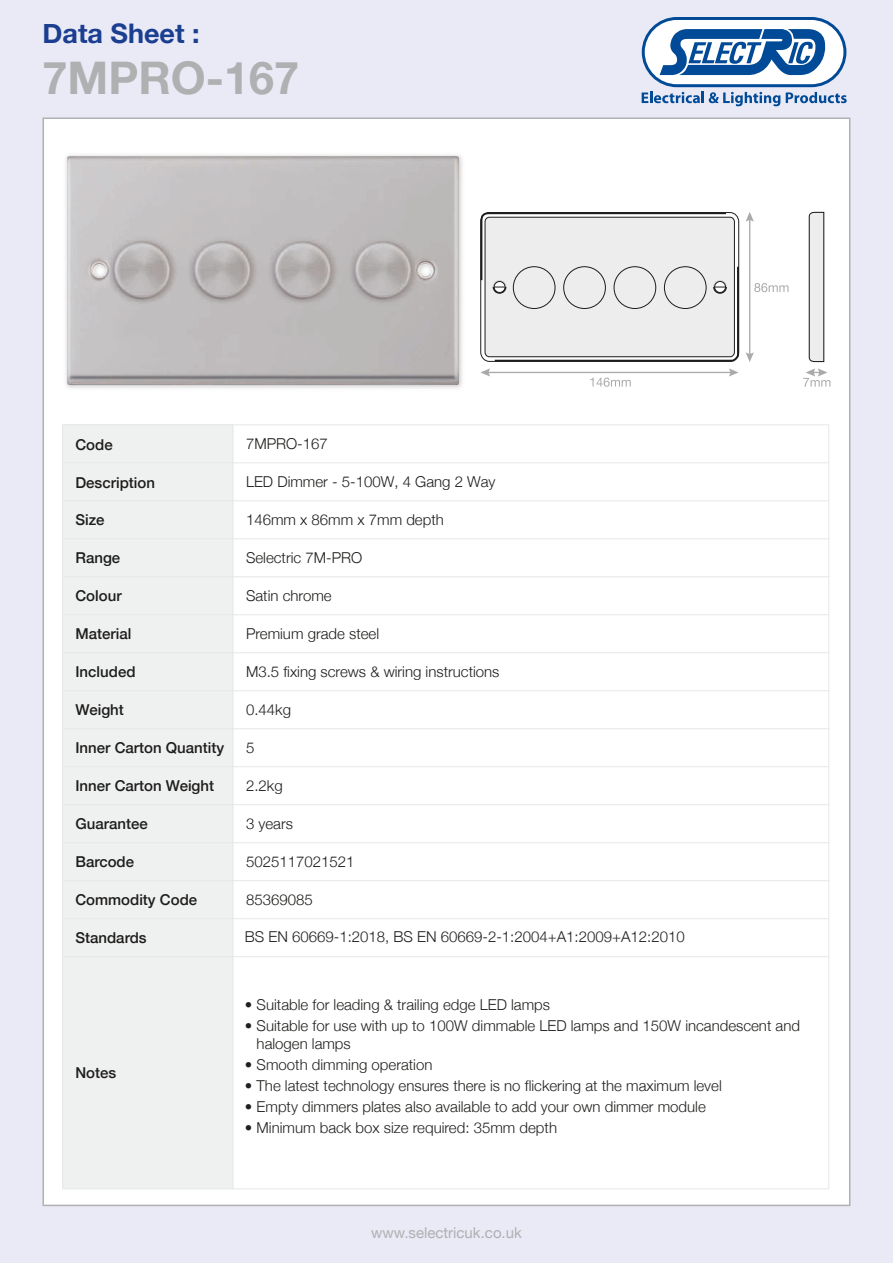
<style>
.page{position:relative;width:893px;height:1263px;background:#e9eaf6}
.page>*{position:absolute;margin:0;border:0;box-sizing:border-box;transform-origin:0 0}
.t1{font:700 45px "Helvetica Neue";color:#afb0b1}
.t2{font:700 27px "Helvetica Neue";color:#1b3e90}
.t3{font:300 15px/18px "Helvetica Neue";color:#20201e}
.t4{font:300 15px "Helvetica Neue";color:#1d1d1b}
.t5{font:500 15px "Helvetica Neue";color:#1d1d1b}
.t6{font:300 15px "Helvetica Neue";color:#1f1f1d}
.t7{font:15px "Helvetica Neue";color:#afb0b1}
</style>
<div class="page">
<div style="left:44px;top:119px;width:805px;height:1086px;background:#fff"></div>
<svg style="left:642px;top:17px;width:205px;height:89px"></svg>
<img style="left:65px;top:155px;width:397px;height:233px">
<img style="left:67px;top:156px;width:392px;height:229px">
<svg style="left:746px;top:212px;width:42px;height:150px"></svg>
<svg style="left:803px;top:368px;width:27px;height:19px"></svg>
<svg style="left:809px;top:212px;width:15px;height:150px;background:#d5d5d5"></svg>
<svg style="left:480px;top:212px;width:260px;height:175px"></svg>
<div style="left:513px;top:267px;width:42px;height:41px;background:#ededed;border-radius:50%"></div>
<div style="left:513px;top:266px;width:42px;height:43px;border:1px solid #1d1d1b;border-radius:50%"></div>
<div style="left:564px;top:267px;width:41px;height:41px;background:#ededed;border-radius:50%"></div>
<div style="left:563px;top:266px;width:43px;height:43px;border:1px solid #1d1d1b;border-radius:50%"></div>
<div style="left:614px;top:267px;width:42px;height:41px;background:#ededed;border-radius:50%"></div>
<div style="left:614px;top:266px;width:42px;height:43px;border:1px solid #1d1d1b;border-radius:50%"></div>
<div style="left:664px;top:267px;width:42px;height:41px;background:#ededed;border-radius:50%"></div>
<div style="left:664px;top:266px;width:42px;height:43px;border:1px solid #1d1d1b;border-radius:50%"></div>
<div style="left:62px;top:425px;width:171px;height:38px;background:#eff0f0"></div>
<div style="left:62px;top:463px;width:171px;height:38px;background:#eff0f0"></div>
<div style="left:62px;top:501px;width:171px;height:38px;background:#eff0f0"></div>
<div style="left:62px;top:539px;width:171px;height:38px;background:#eff0f0"></div>
<div style="left:62px;top:577px;width:171px;height:38px;background:#eff0f0"></div>
<div style="left:62px;top:615px;width:171px;height:38px;background:#eff0f0"></div>
<div style="left:62px;top:653px;width:171px;height:38px;background:#eff0f0"></div>
<div style="left:62px;top:691px;width:171px;height:38px;background:#eff0f0"></div>
<div style="left:62px;top:729px;width:171px;height:38px;background:#eff0f0"></div>
<div style="left:62px;top:767px;width:171px;height:38px;background:#eff0f0"></div>
<div style="left:62px;top:805px;width:171px;height:38px;background:#eff0f0"></div>
<div style="left:62px;top:843px;width:171px;height:38px;background:#eff0f0"></div>
<div style="left:62px;top:881px;width:171px;height:38px;background:#eff0f0"></div>
<div style="left:62px;top:919px;width:171px;height:38px;background:#eff0f0"></div>
<div style="left:62px;top:957px;width:171px;height:232px;background:#eff0f0"></div>
<hr style="left:62px;top:425px;width:1px;height:764px;background:#e6e7e8">
<hr style="left:233px;top:425px;width:1px;height:764px;background:#e6e7e8">
<hr style="left:828px;top:425px;width:1px;height:764px;background:#e6e7e8">
<hr style="left:62px;top:425px;width:767px;height:1px;background:#e6e7e8">
<hr style="left:62px;top:463px;width:767px;height:1px;background:#e6e7e8">
<hr style="left:62px;top:500px;width:767px;height:1px;background:#e6e7e8">
<hr style="left:62px;top:538px;width:767px;height:1px;background:#e6e7e8">
<hr style="left:62px;top:576px;width:767px;height:1px;background:#e6e7e8">
<hr style="left:62px;top:614px;width:767px;height:1px;background:#e6e7e8">
<hr style="left:62px;top:652px;width:767px;height:1px;background:#e6e7e8">
<hr style="left:62px;top:690px;width:767px;height:1px;background:#e6e7e8">
<hr style="left:62px;top:728px;width:767px;height:1px;background:#e6e7e8">
<hr style="left:62px;top:766px;width:767px;height:1px;background:#e6e7e8">
<hr style="left:62px;top:804px;width:767px;height:1px;background:#e6e7e8">
<hr style="left:62px;top:842px;width:767px;height:1px;background:#e6e7e8">
<hr style="left:62px;top:880px;width:767px;height:1px;background:#e6e7e8">
<hr style="left:62px;top:918px;width:767px;height:1px;background:#e6e7e8">
<hr style="left:62px;top:956px;width:767px;height:1px;background:#e6e7e8">
<hr style="left:62px;top:1188px;width:767px;height:1px;background:#e6e7e8">
<h2 class="t2" style="left:43px;top:13px;width:159px">Data Sheet :</h2>
<h1 class="t1" style="left:43px;top:43px;width:258px">7MPRO-167</h1>
<p class="t5" style="left:75px;top:432px;width:39px">Code</p>
<p class="t4" style="left:246px;top:432px;width:83px">7MPRO-167</p>
<p class="t5" style="left:75px;top:470px;width:81px">Description</p>
<p class="t4" style="left:246px;top:470px;width:251px">LED Dimmer - 5-100W, 4 Gang 2 Way</p>
<p class="t5" style="left:75px;top:508px;width:31px">Size</p>
<p class="t4" style="left:246px;top:508px;width:199px">146mm x 86mm x 7mm depth</p>
<p class="t5" style="left:75px;top:546px;width:46px">Range</p>
<p class="t4" style="left:246px;top:546px;width:118px">Selectric 7M-PRO</p>
<p class="t5" style="left:75px;top:584px;width:48px">Colour</p>
<p class="t4" style="left:246px;top:584px;width:87px">Satin chrome</p>
<p class="t5" style="left:75px;top:622px;width:57px">Material</p>
<p class="t4" style="left:246px;top:622px;width:135px">Premium grade steel</p>
<p class="t5" style="left:75px;top:660px;width:62px">Included</p>
<p class="t4" style="left:246px;top:660px;width:255px">M3.5 fixing screws &amp; wiring instructions</p>
<p class="t5" style="left:75px;top:698px;width:50px">Weight</p>
<p class="t4" style="left:246px;top:698px;width:47px">0.44kg</p>
<p class="t5" style="left:75px;top:736px;width:150px">Inner Carton Quantity</p>
<p class="t4" style="left:246px;top:736px;width:10px">5</p>
<p class="t5" style="left:75px;top:774px;width:140px">Inner Carton Weight</p>
<p class="t4" style="left:246px;top:774px;width:38px">2.2kg</p>
<p class="t5" style="left:75px;top:812px;width:74px">Guarantee</p>
<p class="t4" style="left:246px;top:812px;width:48px">3 years</p>
<p class="t5" style="left:75px;top:850px;width:60px">Barcode</p>
<p class="t4" style="left:246px;top:850px;width:110px">5025117021521</p>
<p class="t5" style="left:75px;top:888px;width:123px">Commodity Code</p>
<p class="t4" style="left:246px;top:888px;width:68px">85369085</p>
<p class="t5" style="left:75px;top:926px;width:73px">Standards</p>
<p class="t6" style="left:245px;top:925px;width:441px">BS EN 60669-1:2018, BS EN 60669-2-1:2004+A1:2009+A12:2010</p>
<p class="t5" style="left:75px;top:1061px;width:42px">Notes</p>
<p class="t3" style="left:245px;top:995px;width:307px">• Suitable for leading &amp; trailing edge LED lamps</p>
<p class="t3" style="left:257px;top:1016px;width:545px;text-indent:-12px">• Suitable for use with up to 100W dimmable LED lamps and 150W incandescent and halogen lamps</p>
<p class="t3" style="left:245px;top:1055px;width:189px">• Smooth dimming operation</p>
<p class="t3" style="left:245px;top:1076px;width:478px">• The latest technology ensures there is no flickering at the maximum level</p>
<p class="t3" style="left:245px;top:1097px;width:462px">• Empty dimmers plates also available to add your own dimmer module</p>
<p class="t3" style="left:245px;top:1118px;width:314px">• Minimum back box size required: 35mm depth</p>
<p class="t7" style="left:371px;top:1222px;width:152px">www.selectricuk.co.uk</p>
</div>
